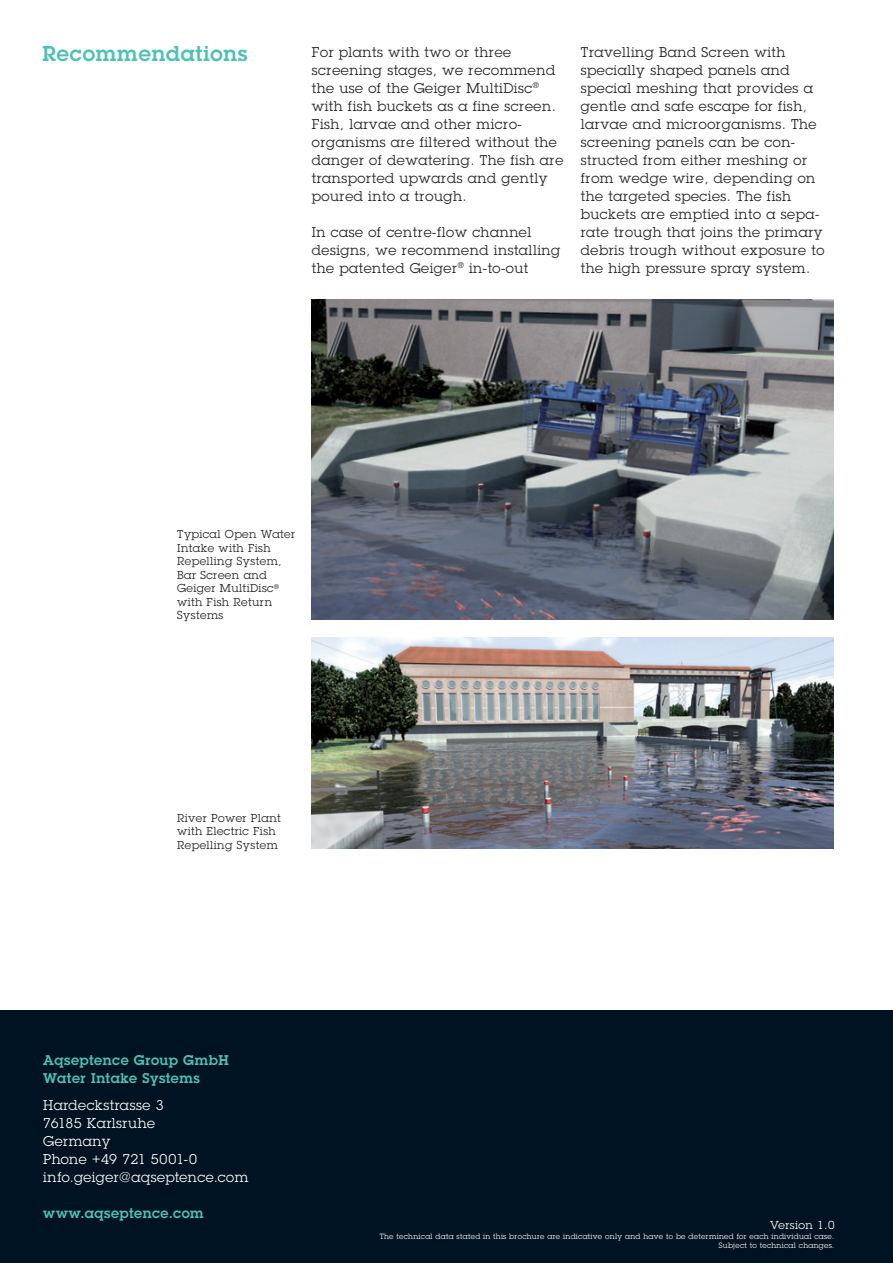
<style>
.page{position:relative;width:893px;height:1263px;background:#fff}
.page>*{position:absolute;margin:0;border:0;box-sizing:border-box;transform-origin:0 0}
.t1{font:600 21px "Lubalin Graph Std";letter-spacing:.04em;color:#4dc1b6}
.t2{font:13.8px/18px "Lubalin Graph Std";letter-spacing:.04em;color:#231f20}
.t3{font:13.8px/18px "Lubalin Graph Std";letter-spacing:.03em;color:#fff}
.t4{font:600 13.8px/18px "Lubalin Graph Std";letter-spacing:.04em;color:#4dc1b6}
.t5{font:11.25px/13.5px "Lubalin Graph Std";letter-spacing:.04em;color:#231f20}
.t6{font:11.25px "Lubalin Graph Std";letter-spacing:.04em;color:#fff}
.t7{font:7.5px/9.8px "Lubalin Graph Std";letter-spacing:.04em;color:#fff;text-align:right}
</style>
<div class="page">
<div style="left:0;top:1010px;width:893px;height:253px;background:#001322"></div>
<img style="left:312px;top:637px;width:521px;height:212px">
<img style="left:312px;top:300px;width:521px;height:319px">
<h1 class="t1" style="left:43px;top:40px;width:206px">Recommendations</h1>
<p class="t2" style="left:312px;top:43px;width:253px">For plants with two or three screening stages, we recommend the use of the Geiger MultiDisc<sup>® </sup>with fish buckets as a fine screen.<br>Fish, larvae and other micro&shy;organisms are filtered without the danger of dewatering. The fish are transported upwards and gently poured into a trough.</p>
<p class="t2" style="left:312px;top:223px;width:250px">In case of centre-flow channel designs, we recommend installing the patented Geiger<sup>®</sup> in-to-out</p>
<p class="t2" style="left:581px;top:43px;width:245px">Travelling Band Screen with specially shaped panels and special meshing that provides a gentle and safe escape for fish, larvae and microorganisms. The screening panels can be con&shy;structed from either meshing or from wedge wire, depending on the targeted species. The fish buckets are emptied into a sepa&shy;rate trough that joins the primary debris trough without exposure to the high pressure spray system.</p>
<p class="t5" style="left:177px;top:527px;width:120px">Typical Open Water<br>Intake with Fish<br>Repelling System,<br>Bar Screen and<br>Geiger MultiDisc<sup>® </sup>with Fish Return<br>Systems</p>
<p class="t5" style="left:177px;top:811px;width:105px">River Power Plant with Electric Fish<br>Repelling System</p>
<p class="t4" style="left:43px;top:1051px;width:187px">Aqseptence Group GmbH<br>Water Intake Systems</p>
<p class="t3" style="left:43px;top:1096px;width:206px">Hardeckstrasse 3<br>76185 Karlsruhe<br>Germany<br>Phone +49 721 5001-0 info.geiger@aqseptence.com</p>
<p class="t4" style="left:43px;top:1204px;width:162px">www.aqseptence.com</p>
<p class="t6" style="left:770px;top:1217px;width:66px">Version 1.0</p>
<p class="t7" style="left:380px;top:1231px;width:456px">The technical data stated in this brochure are indicative only and have to be determined for each individual case.<br>Subject to technical changes.</p>
</div>
